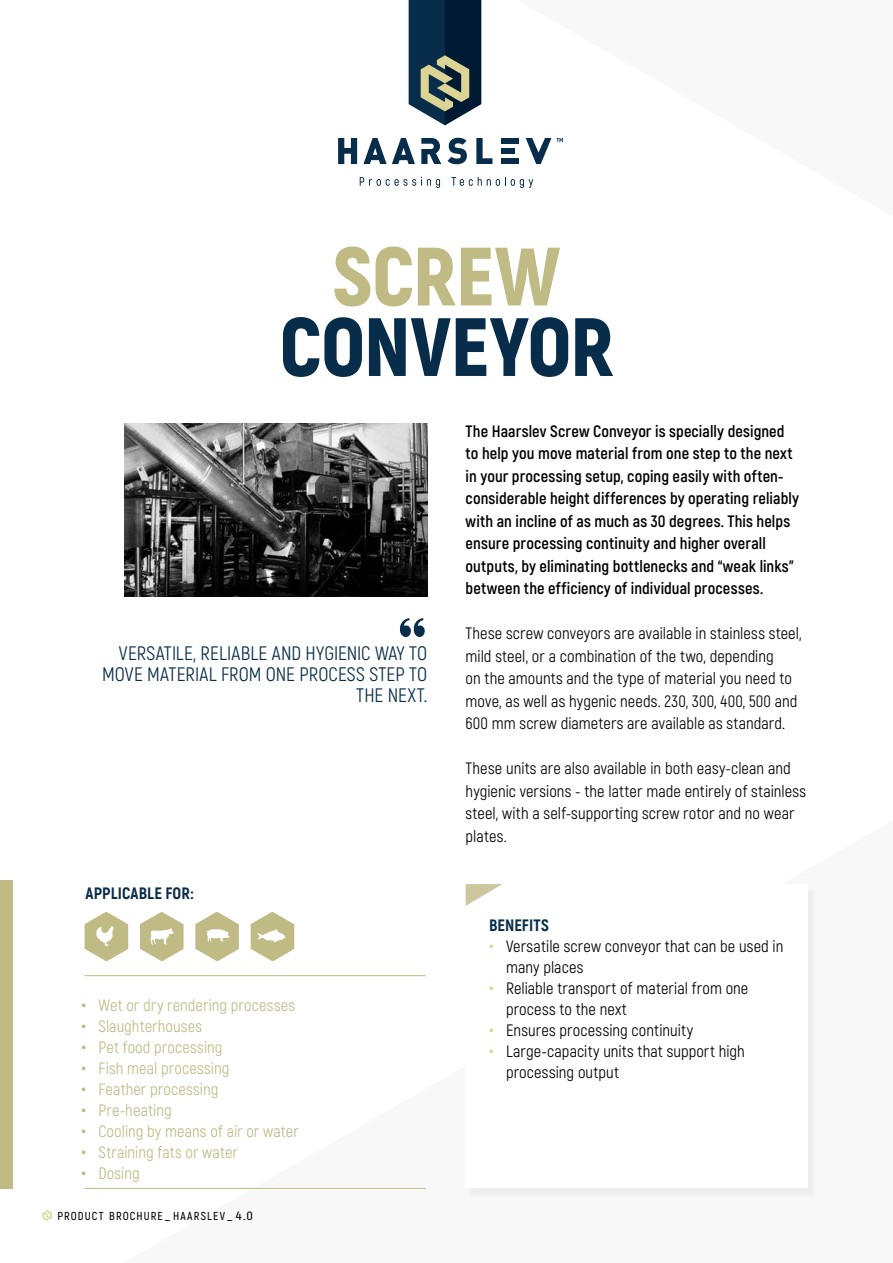
<style>
.page{position:relative;width:893px;height:1263px;background:#fff}
.page>*{position:absolute;margin:0;border:0;box-sizing:border-box;transform-origin:0 0}
.t1{font:900 82.5px "Akrobat";letter-spacing:-.005em;color:#082d4a}
.t2{font:900 82.5px "Akrobat";letter-spacing:-.005em;color:#c0ba84}
.t3{font:19.5px/21px "Akrobat";letter-spacing:.005em;color:#082d4a;text-align:right}
.t4{font:16.5px/22.5px "Akrobat";letter-spacing:.005em;color:#000}
.t5{font:700 16.5px/22.5px "Akrobat";letter-spacing:.005em;color:#000}
.t6{font:16.5px "Akrobat";letter-spacing:.005em;color:#c0ba84}
.t7{font:800 16.5px "Akrobat";letter-spacing:.005em;color:#082d4a}
.t8{font:600 11.55px "Akrobat";letter-spacing:.095em;color:#000}
.s1{font-weight:700;font-size:22.5px}
.s2{font-size:12px}
.s3{font-weight:700;font-size:22.5px;color:#dcd494}
</style>
<div class="page">
<svg style="left:43px;top:1210px;width:9px;height:11px"></svg>
<svg style="left:400px;top:618px;width:25px;height:19px"></svg>
<div style="left:467px;top:885px;width:351px;height:314px;background:#efefef"></div>
<div style="left:466px;top:884px;width:342px;height:304px;background:#fff"></div>
<svg style="left:466px;top:884px;width:36px;height:22px"></svg>
<svg style="left:360px;top:177px;width:80px;height:11px"></svg>
<svg style="left:451px;top:177px;width:82px;height:11px"></svg>
<svg style="left:557px;top:138px;width:6px;height:4px"></svg>
<svg style="left:338px;top:138px;width:19px;height:26px"></svg>
<svg style="left:526px;top:138px;width:25px;height:26px"></svg>
<svg style="left:363px;top:138px;width:52px;height:26px"></svg>
<svg style="left:421px;top:138px;width:20px;height:26px"></svg>
<svg style="left:447px;top:138px;width:20px;height:26px"></svg>
<svg style="left:476px;top:138px;width:16px;height:26px"></svg>
<div style="left:501px;top:158px;width:17px;height:6px;background:#082d4a"></div>
<div style="left:501px;top:148px;width:13px;height:6px;background:#082d4a"></div>
<div style="left:501px;top:138px;width:17px;height:6px;background:#082d4a"></div>
<svg style="left:409px;top:0;width:72px;height:125px;background:#384f5b"></svg>
<svg style="left:251px;top:912px;width:43px;height:49px"></svg>
<svg style="left:140px;top:912px;width:44px;height:49px"></svg>
<svg style="left:195px;top:912px;width:44px;height:49px"></svg>
<svg style="left:85px;top:912px;width:43px;height:49px"></svg>
<hr style="left:84px;top:975px;width:342px;height:1px;background:#c0ba84">
<hr style="left:84px;top:1188px;width:342px;height:1px;background:#c0ba84">
<div style="left:0;top:881px;width:13px;height:308px;background:#c0ba84"></div>
<img style="left:124px;top:424px;width:303px;height:173px">
<h1 class="t2" style="left:333px;top:223px;width:229px">SCREW</h1>
<h1 class="t1" style="left:279px;top:294px;width:335px">CONVEYOR</h1>
<p class="t3" style="left:102px;top:643px;width:327px">VERSATILE, RELIABLE AND HYGIENIC WAY TO<br>MOVE MATERIAL FROM ONE PROCESS STEP TO<br>THE NEXT.</p>
<p class="t7" style="left:86px;top:883px;width:109px">APPLICABLE FOR:</p>
<p class="t6" style="left:81px;top:995px;width:215px"><span class="s1">•</span> Wet or dry rendering processes</p>
<p class="t6" style="left:81px;top:1016px;width:122px"><span class="s1">•</span> Slaughterhouses</p>
<p class="t6" style="left:81px;top:1037px;width:143px"><span class="s1">•</span> Pet food processing</p>
<p class="t6" style="left:81px;top:1058px;width:149px"><span class="s1">•</span> Fish meal processing</p>
<p class="t6" style="left:81px;top:1079px;width:138px"><span class="s1">•</span> Feather processing</p>
<p class="t6" style="left:81px;top:1100px;width:92px"><span class="s1">•</span> Pre-heating</p>
<p class="t6" style="left:81px;top:1121px;width:219px"><span class="s1">•</span> Cooling by means of air or water</p>
<p class="t6" style="left:81px;top:1142px;width:158px"><span class="s1">•</span> Straining fats or water</p>
<p class="t6" style="left:81px;top:1163px;width:60px"><span class="s1">•</span> Dosing</p>
<p class="t8" style="left:57px;top:1209px;width:197px">PRODUCT BROCHURE<span class="s2">_</span>HAARSLEV<span class="s2">_ 4.0</span></p>
<p class="t5" style="left:466px;top:419px;width:335px">The Haarslev Screw Conveyor is specially designed to help you move material from one step to the next in your processing setup, coping easily with often&shy;considerable height differences by operating reliably with an incline of as much as 30 degrees. This helps ensure processing continuity and higher overall outputs, by eliminating bottlenecks and “weak links” between the efficiency of individual processes.</p>
<p class="t4" style="left:466px;top:622px;width:337px">These screw conveyors are available in stainless steel, mild steel, or a combination of the two, depending<br>on the amounts and the type of material you need to move, as well as hygenic needs. 230, 300, 400, 500 and 600 mm screw diameters are available as standard.</p>
<p class="t4" style="left:466px;top:757px;width:342px">These units are also available in both easy-clean and hygienic versions - the latter made entirely of stainless steel, with a self-supporting screw rotor and no wear plates.</p>
<p class="t7" style="left:489px;top:915px;width:61px">BENEFITS</p>
<p class="t4" style="left:506px;top:936px;width:279px;line-height:21px;text-indent:-17px"><span class="s3">•</span> Versatile screw conveyor that can be used in many places</p>
<p class="t4" style="left:506px;top:978px;width:244px;line-height:21px;text-indent:-17px"><span class="s3">•</span> Reliable transport of material from one process to the next</p>
<p class="t4" style="left:489px;top:1019px;width:206px"><span class="s3">•</span> Ensures processing continuity</p>
<p class="t4" style="left:506px;top:1041px;width:240px;line-height:21px;text-indent:-17px"><span class="s3">•</span> Large-capacity units that support high processing output</p>
</div>
